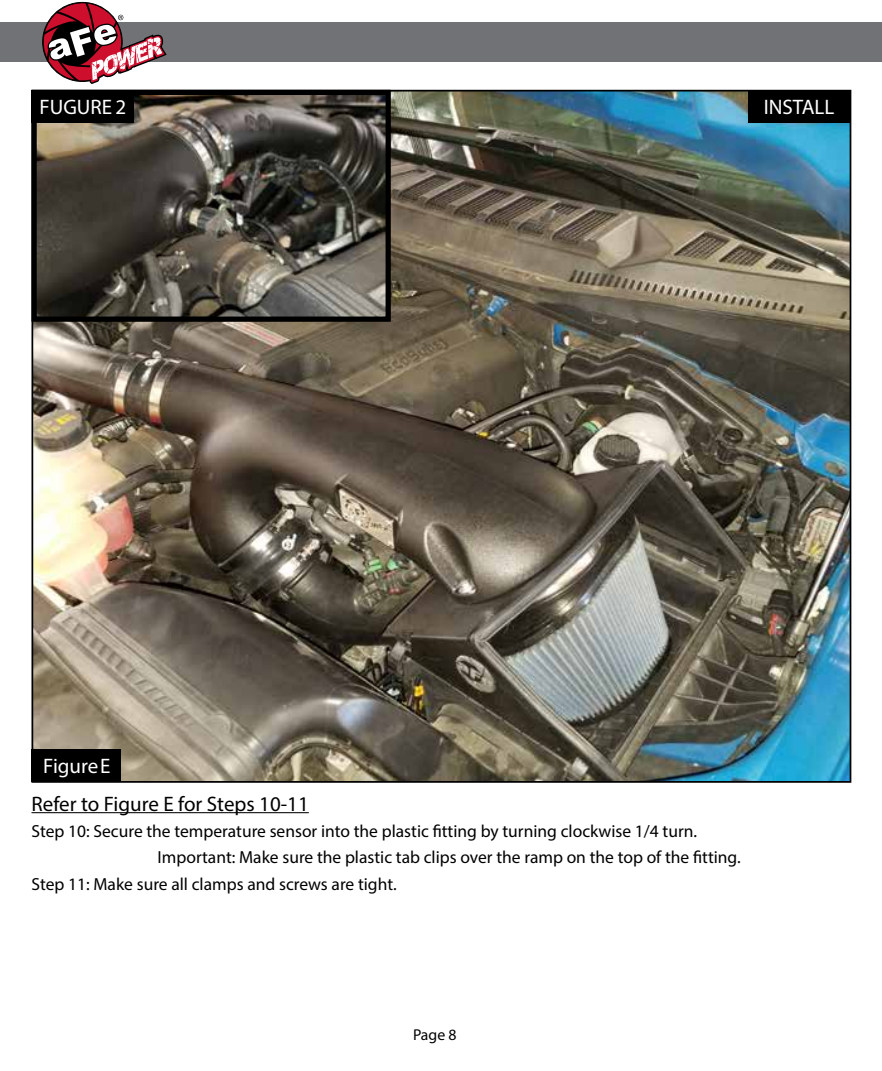
<style>
.page{position:relative;width:882px;height:1071px;background:#fff}
.page>*{position:absolute;margin:0;border:0;box-sizing:border-box;transform-origin:0 0}
.t1{font:21px "Myriad Pro";color:#000}
.t2{font:21px "Myriad Pro";color:#fff}
.t3{font:17.5px "Myriad Pro";color:#000}
.t4{font:15.75px "Myriad Pro";color:#000}
</style>
<div class="page">
<img style="left:35px;top:93px;width:813px;height:687px">
<img style="left:38px;top:96px;width:347px;height:220px">
<div style="left:32px;top:90px;width:359px;height:232px;border:5px solid #000"></div>
<hr style="left:32px;top:812px;width:277px;height:1px;background:#000">
<div style="left:32px;top:749px;width:89px;height:33px;background:#000"></div>
<div style="left:748px;top:90px;width:102px;height:33px;background:#000"></div>
<div style="left:0;top:23px;width:882px;height:39px;background:#717275"></div>
<svg style="left:43px;top:3px;width:124px;height:81px"></svg>
<div style="left:32px;top:90px;width:102px;height:33px;background:#000"></div>
<p class="t2" style="left:40px;top:94px;width:88px">FUGURE 2</p>
<p class="t2" style="left:764px;top:94px;width:72px">INSTALL</p>
<p class="t2" style="left:43px;top:753px;width:69px">Figure E</p>
<p class="t1" style="left:32px;top:791px;width:279px">Refer to Figure E for Steps 10-11</p>
<p class="t3" style="left:32px;top:820px;width:667px">Step 10: Secure the temperature sensor into the plastic fitting by turning clockwise 1/4 turn.</p>
<p class="t3" style="left:158px;top:847px;width:585px">Important: Make sure the plastic tab clips over the ramp on the top of the fitting.</p>
<p class="t3" style="left:32px;top:873px;width:367px">Step 11: Make sure all clamps and screws are tight.</p>
<p class="t4" style="left:413px;top:1025px;width:45px">Page 8</p>
</div>
